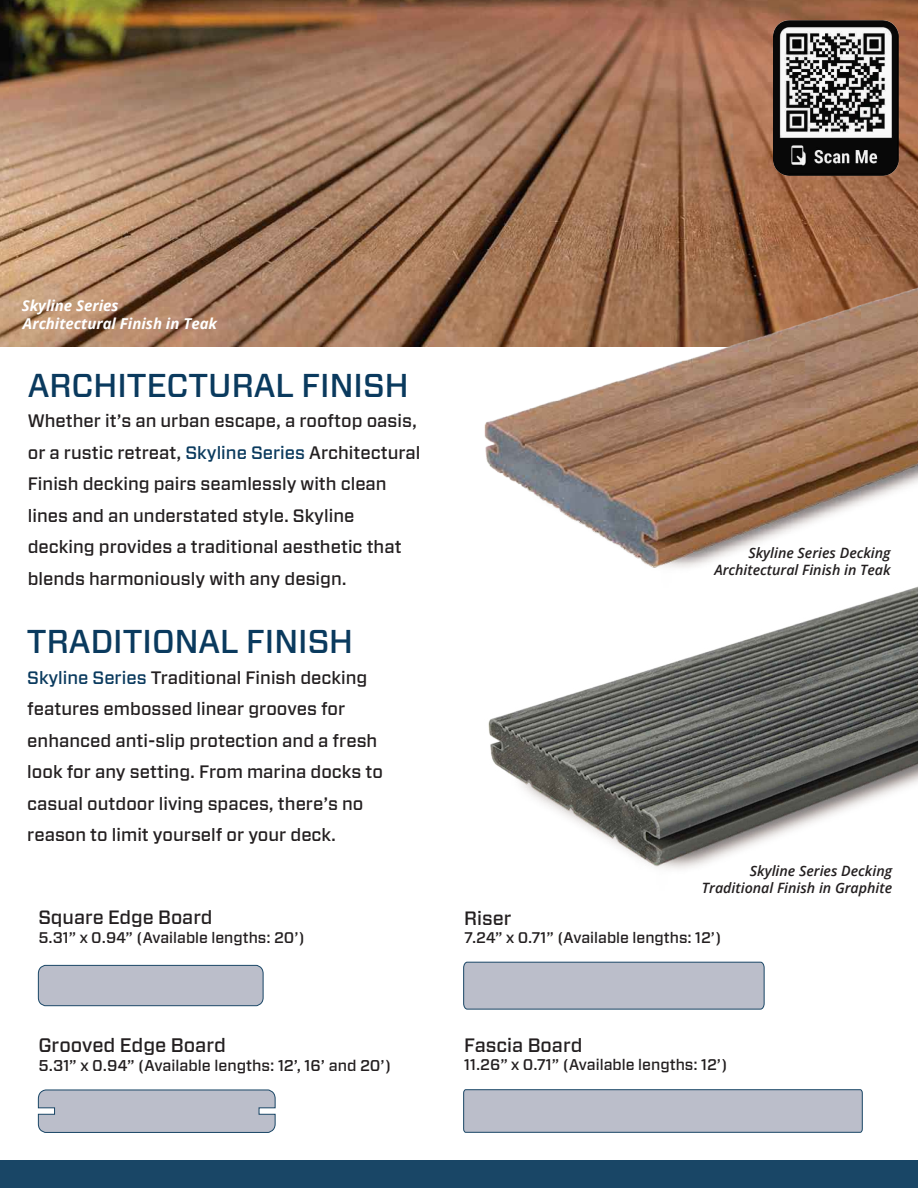
<style>
.page{position:relative;width:918px;height:1188px;background:#fff}
.page>*{position:absolute;margin:0;border:0;box-sizing:border-box;transform-origin:0 0}
.t1{font:500 33px "Forza";color:#0a3a5e}
.t2{font:500 19.5px "Forza";color:#231f20}
.t3{font:500 19.35px "Forza";color:#231f20}
.t4{font:500 19.2px "Forza";color:#231f20}
.t5{font:500 18px/31.5px "Forza";color:#231f20}
.t6{font:500 15.6px "Forza";color:#231f20}
.t7{font:500 15.45px "Forza";color:#231f20}
.t8{font:italic 700 15px/18px "Open Sans";color:#fff}
.t9{font:italic 600 14.25px/17.1px "Open Sans";color:#231f20;text-align:right}
.s1{color:#0a3a5e}
</style>
<div class="page">
<div style="left:0;top:1160px;width:918px;height:28px;background:#194666"></div>
<svg style="left:38px;top:1089px;width:238px;height:44px;background:#b3b8c5"></svg>
<div style="left:38px;top:965px;width:226px;height:41px;background:#bbbeca"></div>
<svg style="left:463px;top:961px;width:302px;height:49px;background:#b5b9c6"></svg>
<svg style="left:463px;top:1089px;width:400px;height:44px;background:#b2b8c5"></svg>
<img style="left:488px;top:610px;width:430px;height:259px">
<img style="left:0;top:0;width:918px;height:347px">
<img style="left:425px;top:260px;width:493px;height:350px">
<img style="left:773px;top:20px;width:126px;height:156px">
<p class="t8" style="left:22px;top:296px;width:197px">Skyline Series<br>Architectural Finish in Teak</p>
<h1 class="t1" style="left:28px;top:363px;width:382px">ARCHITECTURAL FINISH</h1>
<p class="t5" style="left:28px;top:405px;width:394px">Whether it’s an urban escape, a rooftop oasis, or a rustic retreat, <span class="s1">Skyline Series</span> Architectural Finish decking pairs seamlessly with clean lines and an understated style. Skyline decking provides a traditional aesthetic that blends harmoniously with any design.</p>
<h1 class="t1" style="left:27px;top:620px;width:328px">TRADITIONAL FINISH</h1>
<p class="t5" style="left:27px;top:662px;width:357px"><span class="s1">Skyline Series</span> Traditional Finish decking features embossed linear grooves for enhanced anti-slip protection and a fresh look for any setting. From marina docks to casual outdoor living spaces, there’s no reason to limit yourself or your deck.</p>
<p class="t4" style="left:38px;top:905px;width:176px">Square Edge Board</p>
<p class="t7" style="left:38px;top:927px;width:268px">5.31” x 0.94” (Available lengths: 20’)</p>
<p class="t2" style="left:38px;top:1032px;width:189px">Grooved Edge Board</p>
<p class="t6" style="left:38px;top:1055px;width:354px">5.31” x 0.94” (Available lengths: 12’, 16’ and 20’)</p>
<p class="t9" style="left:714px;top:544px;width:178px">Skyline Series Decking<br>Architectural Finish in Teak</p>
<p class="t9" style="left:702px;top:862px;width:192px">Skyline Series Decking<br>Traditional Finish in Graphite</p>
<p class="t3" style="left:464px;top:905px;width:49px">Riser</p>
<p class="t7" style="left:464px;top:927px;width:259px">7.24” x 0.71” (Available lengths: 12’)</p>
<p class="t3" style="left:464px;top:1032px;width:120px">Fascia Board</p>
<p class="t7" style="left:464px;top:1055px;width:265px">11.26” x 0.71” (Available lengths: 12’)</p>
</div>
